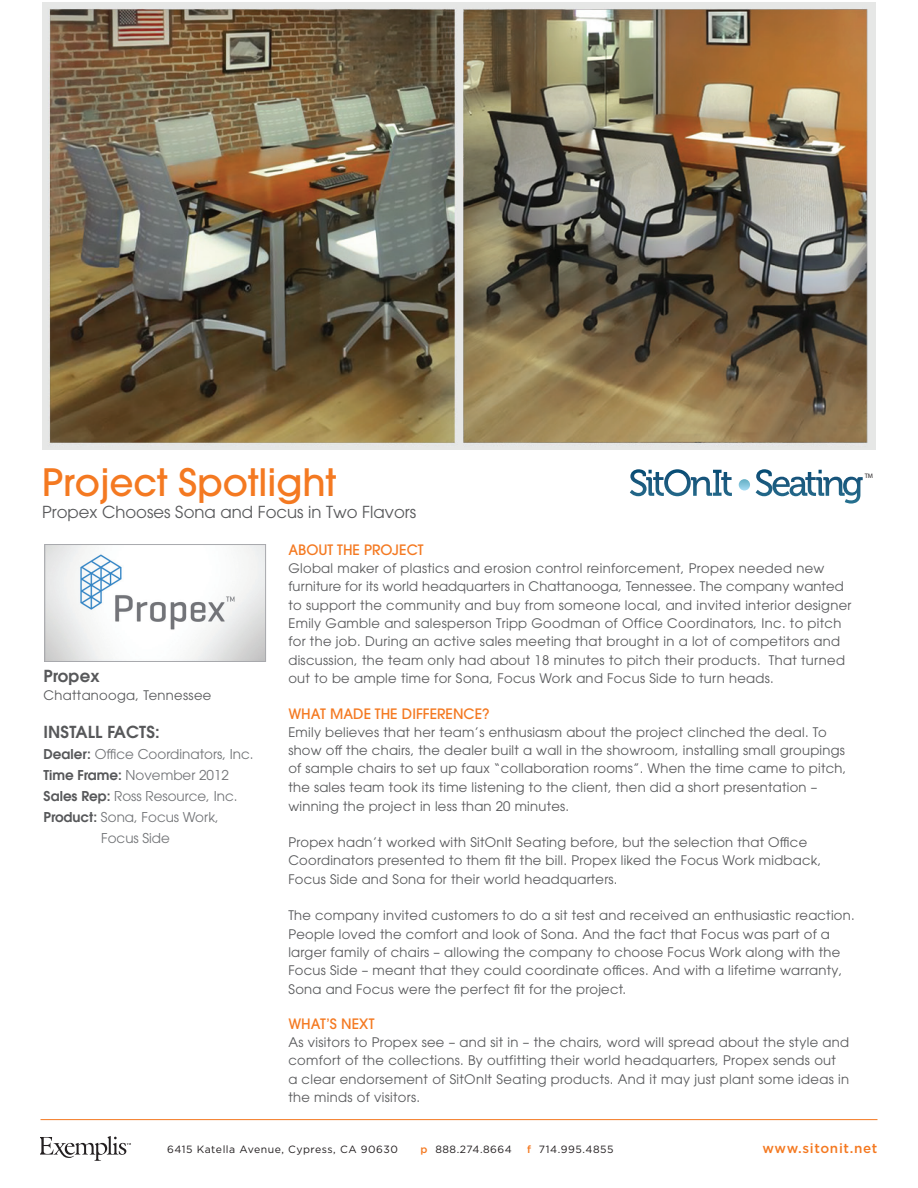
<style>
.page{position:relative;width:918px;height:1188px;background:#fff}
.page>*{position:absolute;margin:0;border:0;box-sizing:border-box;transform-origin:0 0}
.t1{font:500 37.5px "ITC Avant Garde Std";color:#f47921}
.t2{font:16.5px "ITC Avant Garde Std";color:#57585a}
.t3{font:600 16.5px "ITC Avant Garde Std";letter-spacing:.01em;color:#57585a}
.t4{font:500 14.25px "ITC Avant Garde Std";color:#f47921}
.t5{font:13.5px "ITC Avant Garde Std";color:#727477}
.t6{font:500 13.5px "Gotham";letter-spacing:.05em;color:#f47921}
.t7{font:13.2px/18.3px "ITC Avant Garde Std";letter-spacing:.02em;color:#57585a}
.t8{font:10.5px "Gotham";letter-spacing:.05em;color:#231f20}
.t9{font:6.45px "Myriad Pro";color:#231f20}
.s1{font-weight:600;color:#57585a}
.s2{font-weight:500;color:#f47921}
</style>
<div class="page">
<img style="left:46px;top:546px;width:218px;height:114px">
<div style="left:44px;top:544px;width:222px;height:118px;border:1px solid #a8a9ad"></div>
<img style="left:43px;top:3px;width:832px;height:446px">
<svg style="left:630px;top:469px;width:102px;height:27px"></svg>
<svg style="left:756px;top:469px;width:107px;height:35px"></svg>
<svg style="left:739px;top:479px;width:11px;height:12px"></svg>
<hr style="left:40px;top:1119px;width:838px;height:1px;background:#f47921">
<svg style="left:40px;top:1136px;width:91px;height:25px"></svg>
<h1 class="t1" style="left:42px;top:458px;width:296px">Project Spotlight</h1>
<p class="t2" style="left:42px;top:502px;width:376px">Propex Chooses Sona and Focus in Two Flavors</p>
<p class="t4" style="left:288px;top:541px;width:137px">ABOUT THE PROJECT</p>
<p class="t7" style="left:288px;top:559px;width:565px">Global maker of plastics and erosion control reinforcement, Propex needed new furniture for its world headquarters in Chattanooga, Tennessee. The company wanted to support the community and buy from someone local, and invited interior designer Emily Gamble and salesperson Tripp Goodman of Office Coordinators, Inc. to pitch for the job. During an active sales meeting that brought in a lot of competitors and discussion, the team only had about 18 minutes to pitch their products. That turned out to be ample time for Sona, Focus Work and Focus Side to turn heads.</p>
<p class="t4" style="left:288px;top:704px;width:203px">WHAT MADE THE DIFFERENCE?</p>
<p class="t7" style="left:288px;top:723px;width:560px">Emily believes that her team’s enthusiasm about the project clinched the deal. To show off the chairs, the dealer built a wall in the showroom, installing small groupings of sample chairs to set up faux “collaboration rooms”. When the time came to pitch, the sales team took its time listening to the client, then did a short presentation – winning the project in less than 20 minutes.</p>
<p class="t7" style="left:288px;top:833px;width:534px">Propex hadn’t worked with SitOnIt Seating before, but the selection that Office<br>Coordinators presented to them fit the bill. Propex liked the Focus Work midback,<br>Focus Side and Sona for their world headquarters.</p>
<p class="t7" style="left:288px;top:906px;width:568px">The company invited customers to do a sit test and received an enthusiastic reaction.<br>People loved the comfort and look of Sona. And the fact that Focus was part of a larger family of chairs – allowing the company to choose Focus Work along with the Focus Side – meant that they could coordinate offices. And with a lifetime warranty, Sona and Focus were the perfect fit for the project.</p>
<p class="t4" style="left:288px;top:1015px;width:88px">WHAT’S NEXT</p>
<p class="t7" style="left:288px;top:1033px;width:562px">As visitors to Propex see – and sit in – the chairs, word will spread about the style and comfort of the collections. By outfitting their world headquarters, Propex sends out<br>a clear endorsement of SitOnIt Seating products. And it may just plant some ideas in the minds of visitors.</p>
<p class="t3" style="left:44px;top:665px;width:58px">Propex</p>
<p class="t7" style="left:44px;top:686px;width:169px">Chattanooga, Tennessee</p>
<p class="t3" style="left:44px;top:721px;width:118px">INSTALL FACTS:</p>
<p class="t5" style="left:44px;top:746px;width:212px"><span class="s1">Dealer:</span> Office Coordinators, Inc.</p>
<p class="t5" style="left:44px;top:767px;width:187px"><span class="s1">Time Frame:</span> November 2012</p>
<p class="t5" style="left:44px;top:788px;width:195px"><span class="s1">Sales Rep:</span> Ross Resource, Inc.</p>
<p class="t5" style="left:44px;top:809px;width:177px"><span class="s1">Product:</span> Sona, Focus Work,</p>
<p class="t5" style="left:101px;top:830px;width:70px">Focus Side</p>
<p class="t9" style="left:865px;top:472px;width:10px">TM</p>
<p class="t8" style="left:167px;top:1144px;width:232px">6415 Katella Avenue, Cypress, CA 90630</p>
<p class="t8" style="left:420px;top:1144px;width:93px"><span class="s2">p</span> 888.274.8664</p>
<p class="t8" style="left:527px;top:1144px;width:88px"><span class="s2">f</span> 714.995.4855</p>
<p class="t6" style="left:762px;top:1140px;width:117px">www.sitonit.net</p>
</div>
